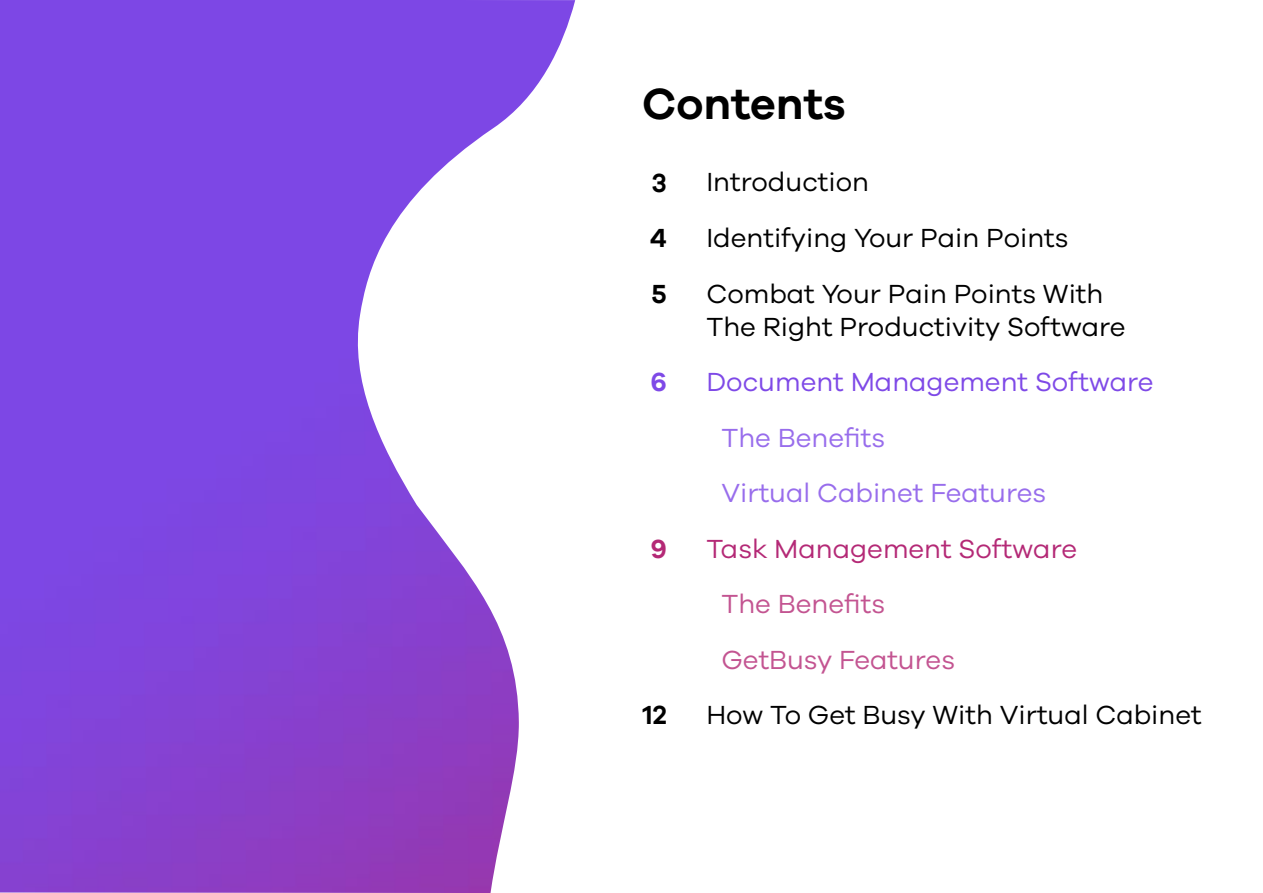
<style>
.page{position:relative;width:1263px;height:893px;background:#fff}
.page>*{position:absolute;margin:0;border:0;box-sizing:border-box;transform-origin:0 0}
.t1{font:600 45px "Galano Grotesque";color:#000}
.t2{font:27px/55.5px "Galano Grotesque";color:#000}
.t3{font:27px/55.5px "Galano Grotesque";color:#986dec}
.t4{font:27px "Galano Grotesque";color:#7e49e7}
.t5{font:27px/55.5px "Galano Grotesque";color:#c35491}
.t6{font:27px "Galano Grotesque";color:#b42976}
.t7{font:600 27px/55.5px "Galano Grotesque";color:#000;text-align:justify}
.t8{font:600 27px "Galano Grotesque";color:#7e49e7}
.t9{font:600 27px "Galano Grotesque";color:#b42976}
</style>
<div class="page">
<img style="left:0;top:0;width:575px;height:893px">
<h1 class="t1" style="left:642px;top:77px;width:205px">Contents</h1>
<p class="t7" style="left:650px;top:154px;width:18px">3<br>4<br>5</p>
<p class="t8" style="left:650px;top:366px;width:18px">6</p>
<p class="t9" style="left:650px;top:532px;width:18px">9</p>
<p class="t7" style="left:643px;top:686px;width:26px">12</p>
<p class="t2" style="left:706px;top:154px;width:398px">Introduction<br>Identifying Your Pain Points<br>Combat Your Pain Points With</p>
<p class="t2" style="left:706px;top:298px;width:421px">The Right Productivity Software</p>
<p class="t4" style="left:706px;top:366px;width:449px">Document Management Software</p>
<p class="t3" style="left:721px;top:409px;width:326px">The Benefits<br>Virtual Cabinet Features</p>
<p class="t6" style="left:706px;top:532px;width:372px">Task Management Software</p>
<p class="t5" style="left:721px;top:575px;width:235px">The Benefits<br>GetBusy Features</p>
<p class="t2" style="left:706px;top:686px;width:497px">How To Get Busy With Virtual Cabinet</p>
</div>
